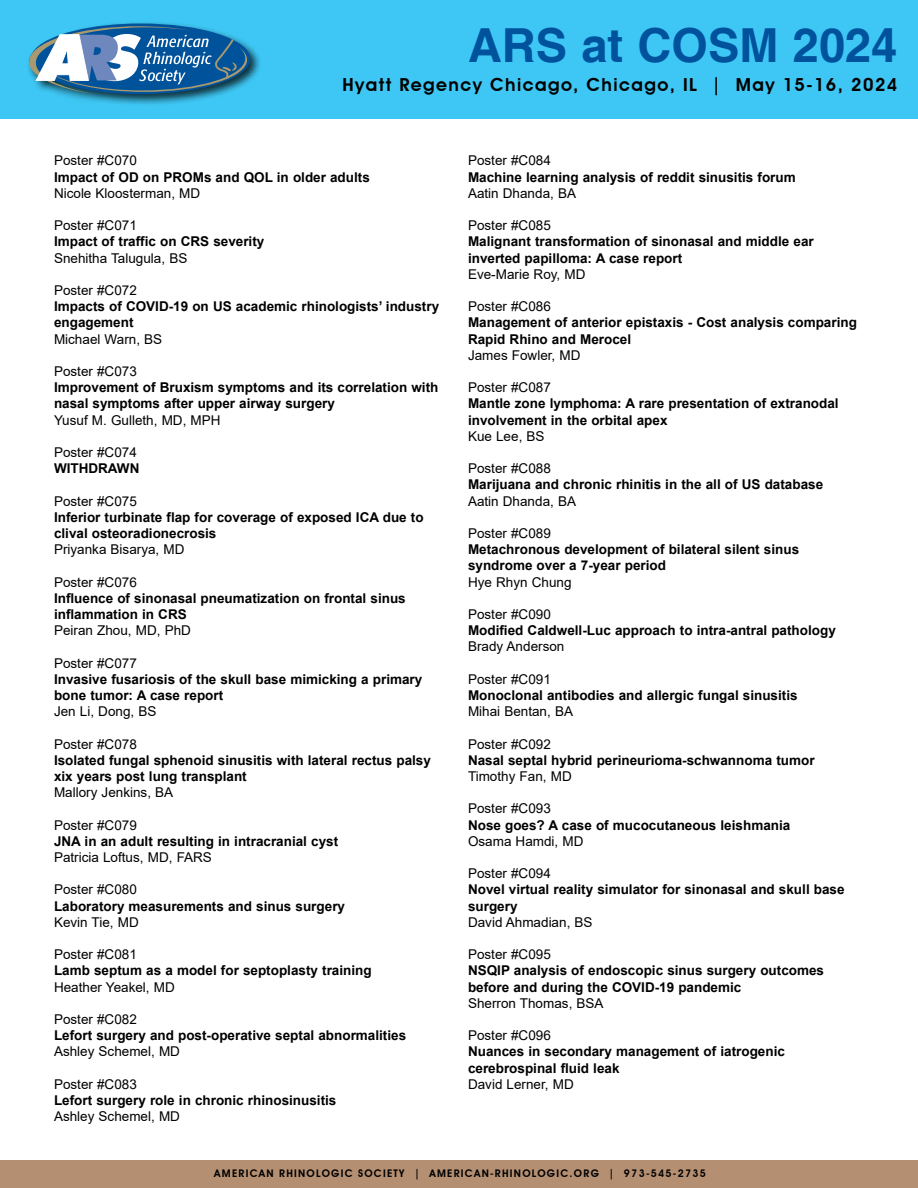
<style>
.page{position:relative;width:918px;height:1188px;background:#fff}
.page>*{position:absolute;margin:0;border:0;box-sizing:border-box;transform-origin:0 0}
.t1{font:700 46.95px "Helvetica";color:#00529c}
.t2{font:600 18px "Avant Garde IT Cby BT";letter-spacing:.08em;color:#000}
.t3{font:700 13.5px/16.2px "Arial";color:#000}
.t4{font:13.5px "Arial";color:#000}
.t5{font:600 10.5px "Avant Garde IT Cby BT";letter-spacing:.12em;color:#000}
</style>
<div class="page">
<div style="left:0;top:1160px;width:918px;height:28px;background:#b48f72"></div>
<div style="left:0;top:0;width:918px;height:119px;background:#3ec7f4"></div>
<div style="left:26px;top:21px;width:236px;height:86px;background:#000;opacity:.75"></div>
<svg style="left:29px;top:23px;width:221px;height:71px;background:#508fb9"></svg>
<h1 class="t1" style="left:468px;top:17px;width:431px">ARS at COSM 2024</h1>
<h2 class="t2" style="left:343px;top:74px;width:556px">Hyatt Regency Chicago, Chicago, IL | May 15-16, 2024</h2>
<p class="t4" style="left:54px;top:151px;width:84px">Poster #C070</p>
<p class="t3" style="left:54px;top:169px;width:317px">Impact of OD on PROMs and QOL in older adults</p>
<p class="t4" style="left:54px;top:184px;width:148px">Nicole Kloosterman, MD</p>
<p class="t4" style="left:54px;top:216px;width:84px">Poster #C071</p>
<p class="t3" style="left:54px;top:234px;width:212px">Impact of traffic on CRS severity</p>
<p class="t4" style="left:54px;top:249px;width:135px">Snehitha Talugula, BS</p>
<p class="t4" style="left:54px;top:281px;width:84px">Poster #C072</p>
<p class="t3" style="left:54px;top:298px;width:387px">Impacts of COVID-19 on US academic rhinologists’ industry engagement</p>
<p class="t4" style="left:54px;top:330px;width:110px">Michael Warn, BS</p>
<p class="t4" style="left:54px;top:362px;width:84px">Poster #C073</p>
<p class="t3" style="left:54px;top:379px;width:386px">Improvement of Bruxism symptoms and its correlation with nasal symptoms after upper airway surgery</p>
<p class="t4" style="left:54px;top:411px;width:168px">Yusuf M. Gulleth, MD, MPH</p>
<p class="t4" style="left:54px;top:443px;width:84px">Poster #C074</p>
<p class="t3" style="left:54px;top:460px;width:87px">WITHDRAWN</p>
<p class="t4" style="left:54px;top:492px;width:84px">Poster #C075</p>
<p class="t3" style="left:54px;top:509px;width:371px">Inferior turbinate flap for coverage of exposed ICA due to clival osteoradionecrosis</p>
<p class="t4" style="left:54px;top:540px;width:132px">Priyanka Bisarya, MD</p>
<p class="t4" style="left:54px;top:573px;width:84px">Poster #C076</p>
<p class="t3" style="left:54px;top:590px;width:353px">Influence of sinonasal pneumatization on frontal sinus inflammation in CRS</p>
<p class="t4" style="left:54px;top:621px;width:138px">Peiran Zhou, MD, PhD</p>
<p class="t4" style="left:54px;top:654px;width:84px">Poster #C077</p>
<p class="t3" style="left:54px;top:671px;width:370px">Invasive fusariosis of the skull base mimicking a primary bone tumor: A case report</p>
<p class="t4" style="left:54px;top:702px;width:104px">Jen Li, Dong, BS</p>
<p class="t4" style="left:54px;top:735px;width:84px">Poster #C078</p>
<p class="t3" style="left:54px;top:752px;width:378px">Isolated fungal sphenoid sinusitis with lateral rectus palsy xix years post lung transplant</p>
<p class="t4" style="left:54px;top:783px;width:121px">Mallory Jenkins, BA</p>
<p class="t4" style="left:54px;top:816px;width:84px">Poster #C079</p>
<p class="t3" style="left:54px;top:833px;width:286px">JNA in an adult resulting in intracranial cyst</p>
<p class="t4" style="left:54px;top:848px;width:159px">Patricia Loftus, MD, FARS</p>
<p class="t4" style="left:54px;top:880px;width:84px">Poster #C080</p>
<p class="t3" style="left:54px;top:898px;width:293px">Laboratory measurements and sinus surgery</p>
<p class="t4" style="left:54px;top:913px;width:86px">Kevin Tie, MD</p>
<p class="t4" style="left:54px;top:945px;width:84px">Poster #C081</p>
<p class="t3" style="left:54px;top:963px;width:319px">Lamb septum as a model for septoplasty training</p>
<p class="t4" style="left:54px;top:978px;width:122px">Heather Yeakel, MD</p>
<p class="t4" style="left:54px;top:1010px;width:84px">Poster #C082</p>
<p class="t3" style="left:54px;top:1027px;width:354px">Lefort surgery and post-operative septal abnormalities</p>
<p class="t4" style="left:54px;top:1042px;width:128px">Ashley Schemel, MD</p>
<p class="t4" style="left:54px;top:1075px;width:84px">Poster #C083</p>
<p class="t3" style="left:54px;top:1092px;width:284px">Lefort surgery role in chronic rhinosinusitis</p>
<p class="t4" style="left:54px;top:1107px;width:128px">Ashley Schemel, MD</p>
<p class="t4" style="left:468px;top:151px;width:84px">Poster #C084</p>
<p class="t3" style="left:468px;top:169px;width:329px">Machine learning analysis of reddit sinusitis forum</p>
<p class="t4" style="left:468px;top:184px;width:110px">Aatin Dhanda, BA</p>
<p class="t4" style="left:468px;top:216px;width:84px">Poster #C085</p>
<p class="t3" style="left:468px;top:234px;width:347px">Malignant transformation of sinonasal and middle ear inverted papilloma: A case report</p>
<p class="t4" style="left:468px;top:265px;width:119px">Eve-Marie Roy, MD</p>
<p class="t4" style="left:468px;top:297px;width:84px">Poster #C086</p>
<p class="t3" style="left:468px;top:315px;width:391px">Management of anterior epistaxis - Cost analysis comparing<br>Rapid Rhino and Merocel</p>
<p class="t4" style="left:468px;top:346px;width:114px">James Fowler, MD</p>
<p class="t4" style="left:468px;top:378px;width:84px">Poster #C087</p>
<p class="t3" style="left:468px;top:396px;width:372px">Mantle zone lymphoma: A rare presentation of extranodal involvement in the orbital apex</p>
<p class="t4" style="left:468px;top:427px;width:78px">Kue Lee, BS</p>
<p class="t4" style="left:468px;top:459px;width:84px">Poster #C088</p>
<p class="t3" style="left:468px;top:477px;width:357px">Marijuana and chronic rhinitis in the all of US database</p>
<p class="t4" style="left:468px;top:492px;width:110px">Aatin Dhanda, BA</p>
<p class="t4" style="left:468px;top:524px;width:84px">Poster #C089</p>
<p class="t3" style="left:468px;top:541px;width:333px">Metachronous development of bilateral silent sinus syndrome over a 7-year period</p>
<p class="t4" style="left:468px;top:573px;width:105px">Hye Rhyn Chung</p>
<p class="t4" style="left:468px;top:605px;width:84px">Poster #C090</p>
<p class="t3" style="left:468px;top:622px;width:369px">Modified Caldwell-Luc approach to intra-antral pathology</p>
<p class="t4" style="left:468px;top:637px;width:98px">Brady Anderson</p>
<p class="t4" style="left:468px;top:670px;width:84px">Poster #C091</p>
<p class="t3" style="left:468px;top:687px;width:331px">Monoclonal antibodies and allergic fungal sinusitis</p>
<p class="t4" style="left:468px;top:702px;width:107px">Mihai Bentan, BA</p>
<p class="t4" style="left:468px;top:735px;width:84px">Poster #C092</p>
<p class="t3" style="left:468px;top:752px;width:348px">Nasal septal hybrid perineurioma-schwannoma tumor</p>
<p class="t4" style="left:468px;top:767px;width:105px">Timothy Fan, MD</p>
<p class="t4" style="left:468px;top:799px;width:84px">Poster #C093</p>
<p class="t3" style="left:468px;top:817px;width:324px">Nose goes? A case of mucocutaneous leishmania</p>
<p class="t4" style="left:468px;top:832px;width:117px">Osama Hamdi, MD</p>
<p class="t4" style="left:468px;top:864px;width:84px">Poster #C094</p>
<p class="t3" style="left:468px;top:882px;width:378px">Novel virtual reality simulator for sinonasal and skull base surgery</p>
<p class="t4" style="left:468px;top:913px;width:126px">David Ahmadian, BS</p>
<p class="t4" style="left:468px;top:945px;width:84px">Poster #C095</p>
<p class="t3" style="left:468px;top:963px;width:358px">NSQIP analysis of endoscopic sinus surgery outcomes before and during the COVID-19 pandemic</p>
<p class="t4" style="left:468px;top:994px;width:137px">Sherron Thomas, BSA</p>
<p class="t4" style="left:468px;top:1026px;width:84px">Poster #C096</p>
<p class="t3" style="left:468px;top:1044px;width:318px">Nuances in secondary management of iatrogenic cerebrospinal fluid leak</p>
<p class="t4" style="left:468px;top:1075px;width:107px">David Lerner, MD</p>
<p class="t5" style="left:214px;top:1167px;width:493px">AMERICAN RHINOLOGIC SOCIETY | AMERICAN-RHINOLOGIC.ORG | 973-545-2735</p>
</div>
